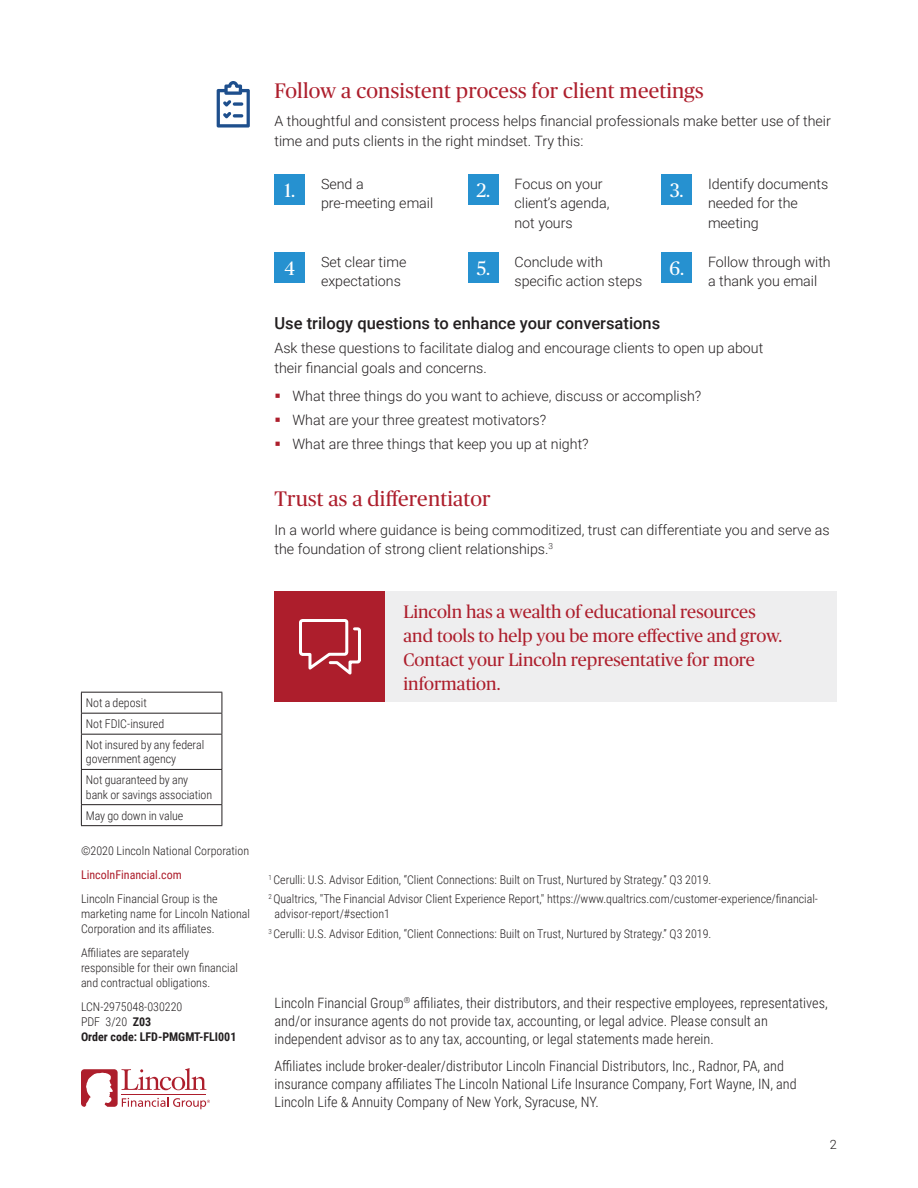
<style>
.page{position:relative;width:918px;height:1188px;background:#fff}
.page>*{position:absolute;margin:0;border:0;box-sizing:border-box;transform-origin:0 0}
.Subheader_1{font:21px "Publico Headline";letter-spacing:.01em;color:#ad1e2c}
.t1{font:19.5px "Publico Headline";color:#fff}
.CTA{font:18px/24px "Publico Headline";color:#ad1e2c}
.Subheader_2{font:500 16.5px "Roboto";color:#231f20}
.Body_Copy{font:300 14.25px/19.5px "Roboto";color:#231f20}
.Disclosure_-_9_5_12{font:300 14.25px/18px "Roboto Condensed";color:#231f20}
.t2{font:300 12.75px "Roboto";color:#231f20}
.Footnotes{font:300 12px/15px "Roboto Condensed";color:#231f20}
.Disclosure_-_8_10_Li{font:300 12px/15px "Roboto Condensed";color:#231f20}
.Bank_Box{font:300 12px/14.2px "Roboto Condensed";letter-spacing:-.005em;color:#231f20}
.Disclosure_-_8_10_Li-2{font:700 12px/15px "Roboto Condensed";color:#231f20}
.Disclosure_-_8_10_Li-3{font:12px "Roboto Condensed";color:#ad1e2c}
.s1{font-weight:300}
</style>
<div class="page">
<svg style="left:217px;top:81px;width:33px;height:47px"></svg>
<div style="left:274px;top:174px;width:31px;height:31px;background:#2691d0"></div>
<div style="left:468px;top:174px;width:31px;height:31px;background:#2691d0"></div>
<div style="left:662px;top:174px;width:30px;height:31px;background:#2691d0"></div>
<div style="left:274px;top:252px;width:31px;height:31px;background:#2691d0"></div>
<div style="left:468px;top:252px;width:31px;height:31px;background:#2691d0"></div>
<div style="left:662px;top:252px;width:30px;height:31px;background:#2691d0"></div>
<hr style="left:81px;top:692px;width:141px;height:1px;background:#231f20">
<svg style="left:81px;top:693px;width:1px;height:41px"></svg>
<svg style="left:222px;top:693px;width:1px;height:41px"></svg>
<hr style="left:81px;top:713px;width:141px;height:1px;background:#231f20">
<hr style="left:81px;top:735px;width:1px;height:34px;background:#231f20">
<hr style="left:222px;top:735px;width:1px;height:34px;background:#231f20">
<hr style="left:81px;top:734px;width:141px;height:1px;background:#231f20">
<hr style="left:81px;top:770px;width:1px;height:34px;background:#231f20">
<hr style="left:222px;top:770px;width:1px;height:34px;background:#231f20">
<hr style="left:81px;top:769px;width:141px;height:1px;background:#231f20">
<hr style="left:81px;top:804px;width:141px;height:1px;background:#231f20">
<svg style="left:81px;top:805px;width:1px;height:20px"></svg>
<svg style="left:222px;top:805px;width:1px;height:20px"></svg>
<hr style="left:81px;top:825px;width:141px;height:1px;background:#231f20">
<div style="left:274px;top:591px;width:112px;height:111px;background:#ad1e2c"></div>
<div style="left:386px;top:591px;width:451px;height:111px;background:#eeeeef"></div>
<svg style="left:299px;top:619px;width:62px;height:56px"></svg>
<svg style="left:81px;top:1068px;width:129px;height:41px"></svg>
<p class="Bank_Box" style="left:86px;top:695px;width:62px">Not a deposit</p>
<p class="Bank_Box" style="left:86px;top:716px;width:80px">Not FDIC-insured</p>
<p class="Bank_Box" style="left:86px;top:737px;width:120px">Not insured by any federal government agency</p>
<p class="Bank_Box" style="left:86px;top:773px;width:128px">Not guaranteed by any bank or savings association</p>
<p class="Bank_Box" style="left:86px;top:808px;width:99px">May go down in value</p>
<p class="Disclosure_-_8_10_Li" style="left:81px;top:843px;width:170px">©2020 Lincoln National Corporation</p>
<p class="Disclosure_-_8_10_Li-3" style="left:81px;top:867px;width:102px">LincolnFinancial.com</p>
<p class="Disclosure_-_8_10_Li" style="left:81px;top:891px;width:170px">Lincoln Financial Group is the marketing name for Lincoln National<br>Corporation and its affiliates.</p>
<p class="Disclosure_-_8_10_Li" style="left:81px;top:945px;width:158px">Affiliates are separately responsible for their own financial and contractual obligations.</p>
<p class="Disclosure_-_8_10_Li-2" style="left:81px;top:999px;width:157px"><span class="s1">LCN-2975048-030220<br>PDF 3/20</span> Z03<br>Order code: LFD-PMGMT-FLI001</p>
<p class="Subheader_1" style="left:274px;top:76px;width:431px">Follow a consistent process for client meetings</p>
<p class="Body_Copy" style="left:274px;top:111px;width:558px">A thoughtful and consistent process helps financial professionals make better use of their time and puts clients in the right mindset. Try this:</p>
<p class="t1" style="left:284px;top:177px;width:12px">1.</p>
<p class="t1" style="left:476px;top:177px;width:15px">2.</p>
<p class="t1" style="left:670px;top:177px;width:15px">3.</p>
<p class="Body_Copy" style="left:708px;top:174px;width:122px">Identify documents needed for the meeting</p>
<p class="Body_Copy" style="left:321px;top:174px;width:114px">Send a pre-meeting email</p>
<p class="Body_Copy" style="left:514px;top:174px;width:96px">Focus on your client’s agenda, not yours</p>
<p class="Body_Copy" style="left:321px;top:252px;width:87px">Set clear time expectations</p>
<p class="Body_Copy" style="left:514px;top:252px;width:129px">Conclude with specific action steps</p>
<p class="Body_Copy" style="left:708px;top:252px;width:124px">Follow through with a thank you email</p>
<p class="t1" style="left:284px;top:255px;width:12px">4</p>
<p class="t1" style="left:477px;top:255px;width:15px">5.</p>
<p class="t1" style="left:669px;top:255px;width:16px">6.</p>
<p class="Subheader_2" style="left:274px;top:312px;width:387px">Use trilogy questions to enhance your conversations</p>
<p class="Body_Copy" style="left:274px;top:338px;width:490px">Ask these questions to facilitate dialog and encourage clients to open up about their financial goals and concerns.</p>
<p class="Body_Copy" style="left:292px;top:386px;width:410px">What three things do you want to achieve, discuss or accomplish?</p>
<p class="Body_Copy" style="left:292px;top:410px;width:255px">What are your three greatest motivators?</p>
<p class="Body_Copy" style="left:292px;top:434px;width:298px">What are three things that keep you up at night?</p>
<p class="Subheader_1" style="left:274px;top:484px;width:218px">Trust as a differentiator</p>
<p class="Body_Copy" style="left:274px;top:519px;width:557px">In a world where guidance is being commoditized, trust can differentiate you and serve as the foundation of strong client relationships.<sup>3</sup></p>
<p class="CTA" style="left:404px;top:599px;width:380px">Lincoln has a wealth of educational resources and tools to help you be more effective and grow.<br>Contact your Lincoln representative for more information.</p>
<p class="Footnotes" style="left:268px;top:871px;width:444px"><sup>1</sup> Cerulli: U.S. Advisor Edition, “Client Connections: Built on Trust, Nurtured by Strategy.” Q3 2019.</p>
<p class="Footnotes" style="left:274px;top:891px;width:545px;text-indent:-6px"><sup>2</sup> Qualtrics, "The Financial Advisor Client Experience Report," https://www.qualtrics.com/customer-experience/financial&shy;advisor-report/#section1</p>
<p class="Footnotes" style="left:268px;top:925px;width:444px"><sup>3</sup> Cerulli: U.S. Advisor Edition, “Client Connections: Built on Trust, Nurtured by Strategy.” Q3 2019.</p>
<p class="Disclosure_-_9_5_12" style="left:274px;top:993px;width:555px">Lincoln Financial Group<sup>®</sup> affiliates, their distributors, and their respective employees, representatives, and/or insurance agents do not provide tax, accounting, or legal advice. Please consult an independent advisor as to any tax, accounting, or legal statements made herein.</p>
<p class="Disclosure_-_9_5_12" style="left:274px;top:1056px;width:524px">Affiliates include broker-dealer/distributor Lincoln Financial Distributors, Inc., Radnor, PA, and insurance company affiliates The Lincoln National Life Insurance Company, Fort Wayne, IN, and<br>Lincoln Life &amp; Annuity Company of New York, Syracuse, NY.</p>
<p class="t2" style="left:830px;top:1135px;width:9px">2</p>
</div>
